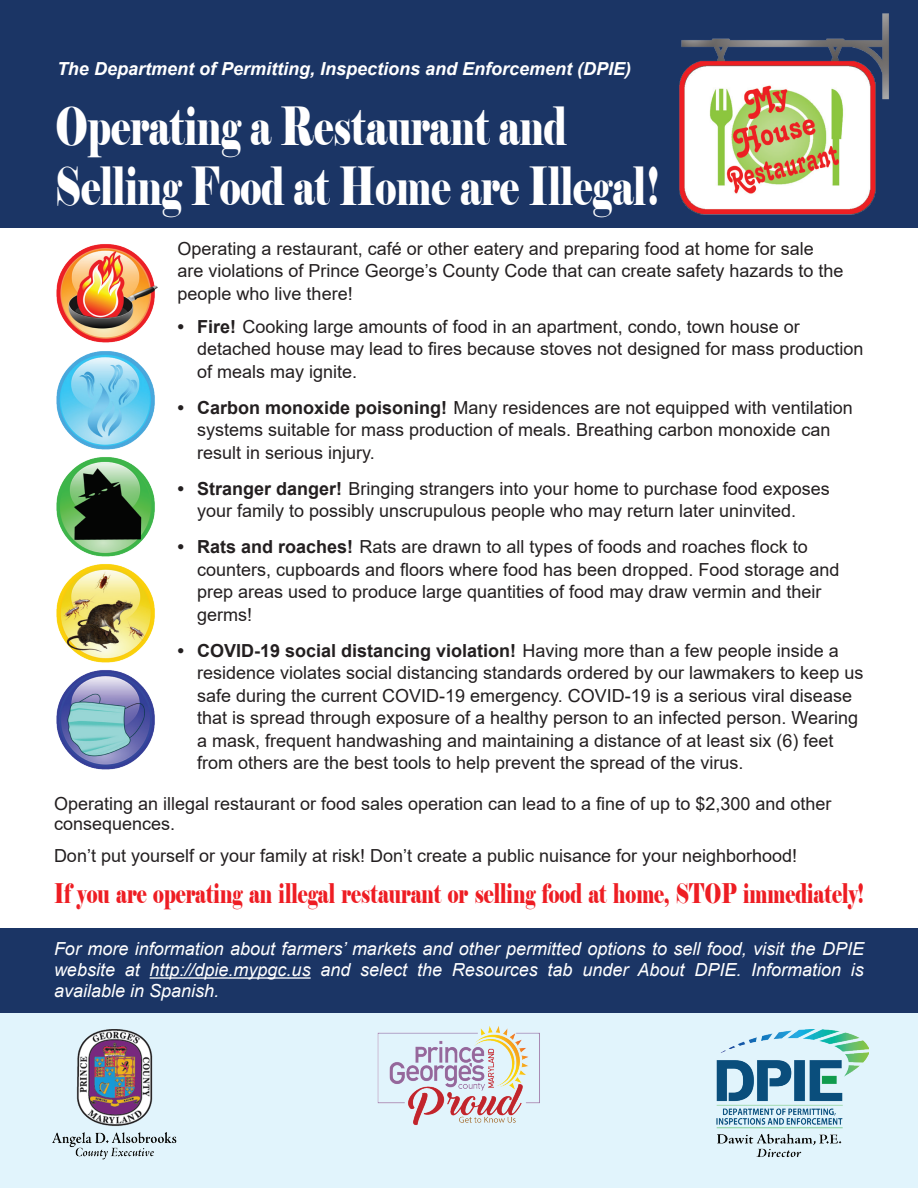
<style>
.page{position:relative;width:918px;height:1188px;background:#fff}
.page>*{position:absolute;margin:0;border:0;box-sizing:border-box;transform-origin:0 0}
.t1{font:52.5px/60px "Elephant";color:#fff;scale:.7 1}
.t2{font:27px "Elephant";color:#ee1d23;scale:.7 1}
.t3{font:18px/22.5px "Arial";color:#231f20}
.t4{font:italic 18px/21px "Arial";color:#fff;text-align:justify}
.t5{font:italic 700 18px "Arial";color:#fff}
.s1{font-weight:700}
</style>
<div class="page">
<div style="left:0;top:942px;width:918px;height:246px;background:#e1f4fc"></div>
<div style="left:0;top:929px;width:918px;height:84px;background:#1b3565"></div>
<div style="left:0;top:0;width:918px;height:227px;background:#1b3565"></div>
<img style="left:56px;top:670px;width:99px;height:100px">
<img style="left:56px;top:351px;width:99px;height:99px">
<img style="left:56px;top:244px;width:102px;height:99px">
<img style="left:56px;top:457px;width:99px;height:100px">
<img style="left:56px;top:564px;width:99px;height:99px">
<hr style="left:150px;top:977px;width:161px;height:2px;background:#fff">
<img style="left:652px;top:13px;width:266px;height:215px">
<img style="left:52px;top:1029px;width:125px;height:131px">
<img style="left:377px;top:1026px;width:163px;height:99px">
<img style="left:717px;top:1030px;width:151px;height:128px">
<p class="t5" style="left:57px;top:56px;width:576px">The Department of Permitting, Inspections and Enforcement (DPIE)</p>
<h1 class="t1" style="left:55px;top:98px;width:865px">Operating a Restaurant and<br>Selling Food at Home are Illegal!</h1>
<p class="t3" style="left:178px;top:237px;width:668px">Operating a restaurant, café or other eatery and preparing food at home for sale are violations of Prince George’s County Code that can create safety hazards to the people who live there!</p>
<p class="t3" style="left:197px;top:315px;width:668px;text-indent:-19px">● <span class="s1">Fire!</span> Cooking large amounts of food in an apartment, condo, town house or detached house may lead to fires because stoves not designed for mass production of meals may ignite.</p>
<p class="t3" style="left:197px;top:396px;width:657px;text-indent:-19px">● <span class="s1">Carbon monoxide poisoning!</span> Many residences are not equipped with ventilation systems suitable for mass production of meals. Breathing carbon monoxide can result in serious injury.</p>
<p class="t3" style="left:197px;top:477px;width:634px;text-indent:-19px">● <span class="s1">Stranger danger!</span> Bringing strangers into your home to purchase food exposes your family to possibly unscrupulous people who may return later uninvited.</p>
<p class="t3" style="left:197px;top:535px;width:644px;text-indent:-19px">● <span class="s1">Rats and roaches!</span> Rats are drawn to all types of foods and roaches flock to counters, cupboards and floors where food has been dropped. Food storage and prep areas used to produce large quantities of food may draw vermin and their germs!</p>
<p class="t3" style="left:197px;top:639px;width:668px;text-indent:-19px">● <span class="s1">COVID-19 social distancing violation!</span> Having more than a few people inside a residence violates social distancing standards ordered by our lawmakers to keep us safe during the current COVID-19 emergency. COVID-19 is a serious viral disease that is spread through exposure of a healthy person to an infected person. Wearing a mask, frequent handwashing and maintaining a distance of at least six (6) feet from others are the best tools to help prevent the spread of the virus.</p>
<p class="t3" style="left:54px;top:793px;width:779px;line-height:20.2px">Operating an illegal restaurant or food sales operation can lead to a fine of up to $2,300 and other consequences.</p>
<p class="t3" style="left:54px;top:844px;width:745px">Don’t put yourself or your family at risk! Don’t create a public nuisance for your neighborhood!</p>
<h2 class="t2" style="left:54px;top:876px;width:1159px">If you are operating an illegal restaurant or selling food at home, STOP immediately!</h2>
<p class="t4" style="left:54px;top:939px;width:812px">For more information about farmers’ markets and other permitted options to sell food, visit the DPIE website at http://dpie.mypgc.us and select the Resources tab under About DPIE. Information is available in Spanish.</p>
</div>
